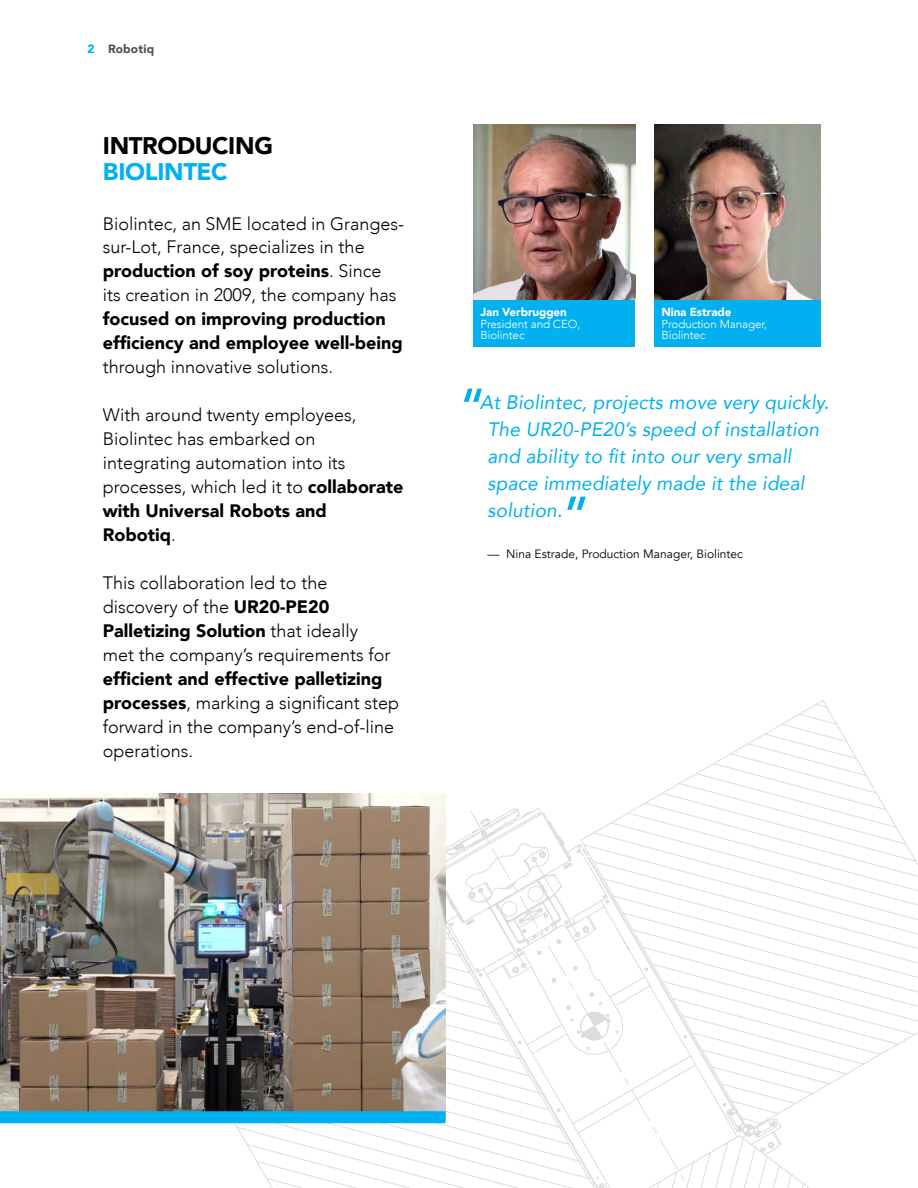
<style>
.page{position:relative;width:918px;height:1188px;background:#fff}
.page>*{position:absolute;margin:0;border:0;box-sizing:border-box;transform-origin:0 0}
.t1{font:500 54px "Avenir";color:#00b0f0}
.t2{font:900 24px "Avenir";letter-spacing:-.015em;color:#000}
.t3{font:900 24px "Avenir";letter-spacing:-.015em;color:#00b0f0}
.t4{font:italic 19.5px/27px "Avenir";letter-spacing:.01em;color:#00b0f0}
.t5{font:300 18px/24px "Avenir";color:#000}
.t6{font:900 18px/24px "Avenir";color:#000}
.t7{font:12px "Avenir";color:#000}
.t8{font:900 12px "Avenir";letter-spacing:.02em;color:#505050}
.t9{font:300 11.7px/12px "Avenir";letter-spacing:-.01em;color:#fff}
.t10{font:900 11.7px "Avenir";letter-spacing:-.01em;color:#fff}
.s1{color:#00b0f0}
.s2{font-weight:900}
</style>
<div class="page">
<svg style="left:198px;top:700px;width:720px;height:488px"></svg>
<img style="left:0;top:794px;width:446px;height:317px">
<div style="left:0;top:1111px;width:446px;height:12px;background:#00b0f0"></div>
<img style="left:655px;top:124px;width:166px;height:176px">
<div style="left:655px;top:300px;width:166px;height:47px;background:#00b0f0"></div>
<img style="left:474px;top:124px;width:161px;height:176px">
<div style="left:474px;top:300px;width:161px;height:47px;background:#00b0f0"></div>
<p class="t8" style="left:87px;top:38px;width:69px"><span class="s1">2</span> Robotiq</p>
<h2 class="t2" style="left:103px;top:126px;width:172px">INTRODUCING</h2>
<h2 class="t3" style="left:103px;top:151px;width:126px">BIOLINTEC</h2>
<p class="t5" style="left:103px;top:211px;width:303px">Biolintec, an SME located in Granges&shy;sur-Lot, France, specializes in the <span class="s2">production of soy proteins</span>. Since<br>its creation in 2009, the company has</p>
<p class="t6" style="left:103px;top:307px;width:302px">focused on improving production efficiency and employee well-being</p>
<p class="t5" style="left:103px;top:355px;width:232px">through innovative solutions.</p>
<p class="t5" style="left:103px;top:403px;width:302px">With around twenty employees,<br>Biolintec has embarked on integrating automation into its processes, which led it to <span class="s2">collaborate with Universal Robots and<br>Robotiq</span>.</p>
<p class="t5" style="left:103px;top:571px;width:289px">This collaboration led to the discovery of the <span class="s2">UR20-PE20<br>Palletizing Solution</span> that ideally met the company’s requirements for</p>
<p class="t5" style="left:103px;top:667px;width:298px"><span class="s2">efficient and effective palletizing processes</span>, marking a significant step forward in the company’s end-of-line operations.</p>
<p class="t10" style="left:481px;top:301px;width:88px">Jan Verbruggen</p>
<p class="t9" style="left:481px;top:317px;width:101px">President and CEO,<br>Biolintec</p>
<p class="t10" style="left:662px;top:301px;width:71px">Nina Estrade</p>
<p class="t9" style="left:662px;top:317px;width:107px">Production Manager,<br>Biolintec</p>
<h1 class="t1" style="left:459px;top:361px;width:29px">“</h1>
<p class="t4" style="left:487px;top:388px;width:343px;text-indent:-8px">At Biolintec, projects move very quickly.<br>The UR20-PE20’s speed of installation and ability to fit into our very small space immediately made it the ideal solution.</p>
<h1 class="t1" style="left:563px;top:469px;width:30px">”</h1>
<p class="t7" style="left:488px;top:547px;width:257px">— Nina Estrade, Production Manager, Biolintec</p>
</div>
